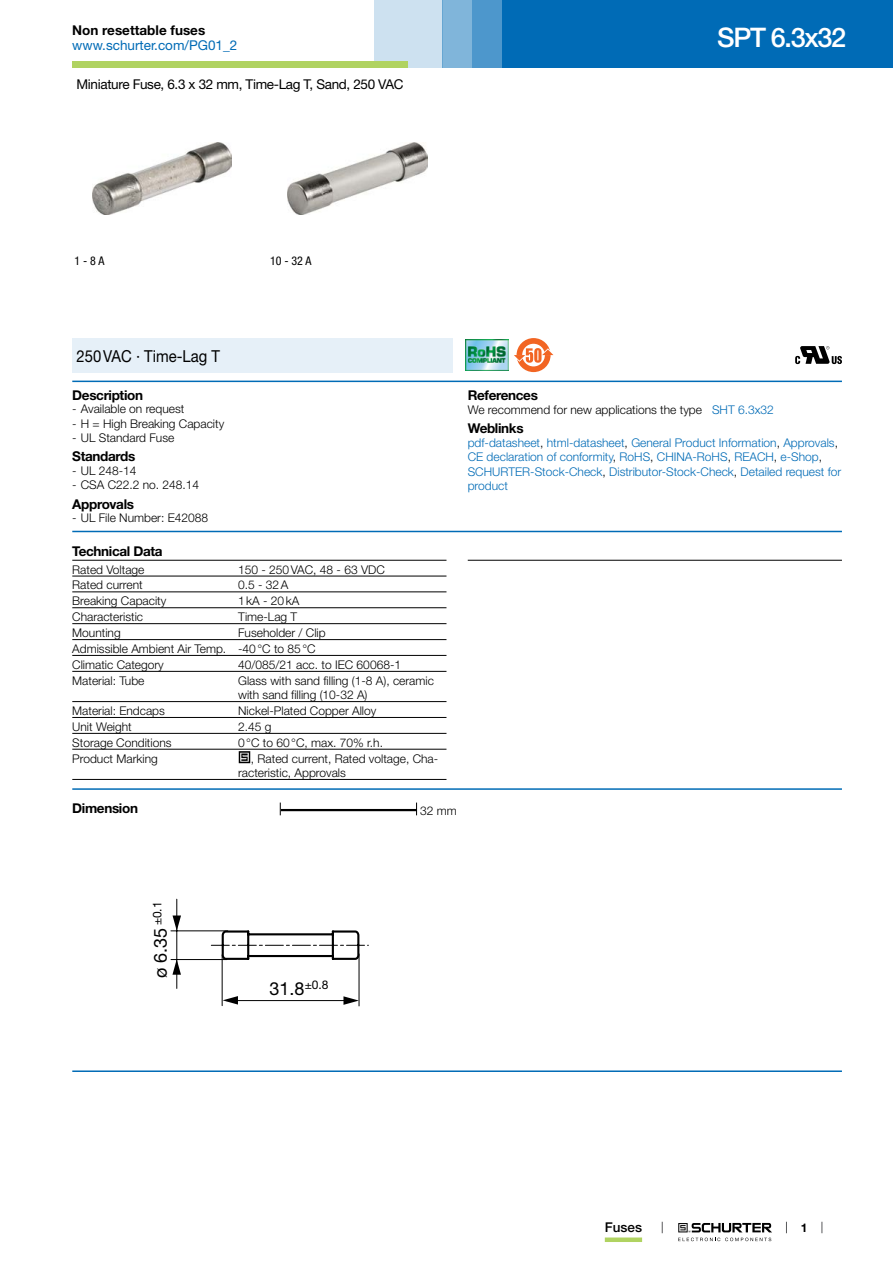
<style>
.page{position:relative;width:893px;height:1263px;background:#fff}
.page>*{position:absolute;margin:0;border:0;box-sizing:border-box;transform-origin:0 0}
.t1{font:500 27px "Helvetica Neue LT";letter-spacing:-.05em;color:#fff}
.t2{font:18px "Helvetica Neue LT";color:#000}
.t3{font:16.5px "Helvetica Neue LT";color:#000;scale:.9 1}
.t4{font:700 13.5px "Helvetica Neue LT";letter-spacing:-.025em;color:#000}
.t5{font:13.5px "Helvetica Neue LT";letter-spacing:-.025em;color:#000}
.t6{font:13.5px "Helvetica Neue LT";color:#006bb6}
.t7{font:700 13.5px "Helvetica Neue LT";color:#000}
.t8{font:500 13.5px "Helvetica Neue LT";color:#000}
.t9{font:300 12px/15.9px "Helvetica Neue LT";color:#000}
.t10{font:300 12px/14.4px "Helvetica Neue LT";color:#006bb6}
.t11{font:condensed 12px "Helvetica Neue LT";color:#000}
.t12{font:12px "Helvetica Neue LT";color:#000}
.t13{font:700 12px "Helvetica Neue LT";color:#000}
.s1{color:#006bb6}
.s2{color:#000}
</style>
<div class="page">
<svg style="left:678px;top:1223px;width:94px;height:18px"></svg>
<div style="left:502px;top:0;width:391px;height:68px;background:#006bb6"></div>
<div style="left:442px;top:0;width:30px;height:68px;background:#80b5da"></div>
<div style="left:472px;top:0;width:30px;height:68px;background:#4d97cc"></div>
<div style="left:374px;top:0;width:68px;height:68px;background:#cde1f0"></div>
<div style="left:72px;top:62px;width:336px;height:6px;background:#b0d361"></div>
<div style="left:605px;top:1237px;width:37px;height:5px;background:#b0d361"></div>
<img style="left:92px;top:143px;width:139px;height:71px">
<img style="left:287px;top:143px;width:140px;height:71px">
<img style="left:466px;top:339px;width:42px;height:32px">
<svg style="left:517px;top:338px;width:34px;height:34px"></svg>
<div style="left:522px;top:344px;width:23px;height:22px;background:#fff;border-radius:50%"></div>
<svg style="left:514px;top:348px;width:40px;height:15px"></svg>
<svg style="left:795px;top:346px;width:47px;height:18px"></svg>
<div style="left:72px;top:338px;width:381px;height:34px;background:#e6f0f8"></div>
<hr style="left:72px;top:381px;width:770px;height:1px;background:#006bb6">
<hr style="left:72px;top:531px;width:770px;height:1px;background:#006bb6">
<hr style="left:72px;top:560px;width:374px;height:1px;background:#000">
<hr style="left:72px;top:576px;width:374px;height:1px;background:#000">
<hr style="left:72px;top:591px;width:374px;height:1px;background:#000">
<hr style="left:72px;top:607px;width:374px;height:1px;background:#000">
<hr style="left:72px;top:623px;width:374px;height:1px;background:#000">
<hr style="left:72px;top:639px;width:374px;height:1px;background:#000">
<hr style="left:72px;top:655px;width:374px;height:1px;background:#000">
<hr style="left:72px;top:671px;width:374px;height:1px;background:#000">
<hr style="left:72px;top:701px;width:374px;height:1px;background:#000">
<hr style="left:72px;top:717px;width:374px;height:1px;background:#000">
<hr style="left:72px;top:733px;width:374px;height:1px;background:#000">
<hr style="left:72px;top:749px;width:374px;height:1px;background:#000">
<svg style="left:238px;top:751px;width:13px;height:13px"></svg>
<hr style="left:72px;top:779px;width:374px;height:1px;background:#000">
<hr style="left:468px;top:560px;width:374px;height:1px;background:#000">
<hr style="left:72px;top:788px;width:770px;height:2px;background:#006bb6">
<svg style="left:280px;top:802px;width:1px;height:13px"></svg>
<hr style="left:281px;top:809px;width:136px;height:2px;background:#000">
<svg style="left:211px;top:930px;width:157px;height:31px"></svg>
<hr style="left:226px;top:1000px;width:125px;height:1px;background:#000">
<hr style="left:222px;top:955px;width:1px;height:51px;background:#000">
<hr style="left:359px;top:954px;width:1px;height:52px;background:#000">
<hr style="left:176px;top:899px;width:1px;height:89px;background:#000">
<hr style="left:171px;top:959px;width:56px;height:1px;background:#000">
<hr style="left:171px;top:930px;width:57px;height:1px;background:#000">
<svg style="left:223px;top:996px;width:15px;height:8px"></svg>
<svg style="left:343px;top:996px;width:16px;height:9px"></svg>
<svg style="left:173px;top:915px;width:8px;height:16px"></svg>
<svg style="left:172px;top:959px;width:9px;height:16px"></svg>
<hr style="left:72px;top:1070px;width:770px;height:2px;background:#006bb6">
<p class="t7" style="left:72px;top:22px;width:135px">Non resettable fuses</p>
<p class="t6" style="left:72px;top:37px;width:166px">www.schurter.com/PG01_2</p>
<p class="t5" style="left:77px;top:76px;width:329px">Miniature Fuse, 6.3 x 32 mm, Time-Lag T, Sand, 250 VAC</p>
<h1 class="t1" style="left:717px;top:21px;width:130px">SPT 6.3x32</h1>
<p class="t11" style="left:74px;top:253px;width:31px">1 - 8 A</p>
<p class="t11" style="left:270px;top:253px;width:43px">10 - 32 A</p>
<h3 class="t3" style="left:77px;top:346px;width:161px">250VAC · Time-Lag T</h3>
<p class="t4" style="left:72px;top:386px;width:72px">Description</p>
<p class="t9" style="left:72px;top:401px;width:114px">- Available on request</p>
<p class="t9" style="left:72px;top:415px;width:153px">- H = High Breaking Capacity</p>
<p class="t9" style="left:72px;top:430px;width:104px">- UL Standard Fuse</p>
<p class="t4" style="left:72px;top:448px;width:65px">Standards</p>
<p class="t9" style="left:72px;top:462px;width:66px">- UL 248-14</p>
<p class="t9" style="left:72px;top:477px;width:129px">- CSA C22.2 no. 248.14</p>
<p class="t4" style="left:72px;top:495px;width:63px">Approvals</p>
<p class="t9" style="left:72px;top:510px;width:137px">- UL File Number: E42088</p>
<p class="t4" style="left:72px;top:542px;width:92px">Technical Data</p>
<p class="t9" style="left:72px;top:561px;width:74px">Rated Voltage</p>
<p class="t9" style="left:238px;top:561px;width:148px">150 - 250VAC, 48 - 63 VDC</p>
<p class="t9" style="left:72px;top:577px;width:72px">Rated current</p>
<p class="t9" style="left:238px;top:577px;width:52px">0.5 - 32A</p>
<p class="t9" style="left:72px;top:593px;width:96px">Breaking Capacity</p>
<p class="t9" style="left:238px;top:593px;width:63px">1kA - 20kA</p>
<p class="t9" style="left:72px;top:609px;width:72px">Characteristic</p>
<p class="t9" style="left:238px;top:609px;width:61px">Time-Lag T</p>
<p class="t9" style="left:72px;top:624px;width:50px">Mounting</p>
<p class="t9" style="left:72px;top:624px;width:255px;text-indent:166px">Fuseholder / Clip<br>Admissible Ambient Air Temp. -40°C to 85°C<br>Climatic Category</p>
<p class="t9" style="left:238px;top:656px;width:164px">40/085/21 acc. to IEC 60068-1</p>
<p class="t9" style="left:72px;top:672px;width:74px">Material: Tube</p>
<p class="t9" style="left:238px;top:673px;width:197px;line-height:14.4px">Glass with sand filling (1-8 A), ceramic with sand filling (10-32 A)</p>
<p class="t9" style="left:72px;top:702px;width:94px">Material: Endcaps</p>
<p class="t9" style="left:238px;top:702px;width:140px">Nickel-Plated Copper Alloy</p>
<p class="t9" style="left:72px;top:718px;width:61px">Unit Weight</p>
<p class="t9" style="left:238px;top:718px;width:35px">2.45 g</p>
<p class="t9" style="left:72px;top:734px;width:101px">Storage Conditions</p>
<p class="t9" style="left:238px;top:734px;width:146px">0°C to 60°C, max. 70% r.h.</p>
<p class="t9" style="left:72px;top:750px;width:87px">Product Marking</p>
<p class="t9" style="left:238px;top:751px;width:202px;line-height:14.4px;text-indent:13px">, Rated current, Rated voltage, Cha&shy;racteristic, Approvals</p>
<p class="t4" style="left:72px;top:800px;width:67px">Dimension</p>
<p class="t9" style="left:420px;top:803px;width:38px">32 mm</p>
<p class="t4" style="left:468px;top:387px;width:72px">References</p>
<p class="t9" style="left:468px;top:401px;width:308px">We recommend for new applications the type <span class="s1">SHT 6.3x32</span></p>
<p class="t4" style="left:468px;top:420px;width:57px">Weblinks</p>
<p class="t10" style="left:468px;top:435px;width:375px">pdf-datasheet<span class="s2">,</span> html-datasheet<span class="s2">,</span> General Product Information<span class="s2">,</span> Approvals<span class="s2">, </span>CE declaration of conformity<span class="s2">,</span> RoHS<span class="s2">,</span> CHINA-RoHS<span class="s2">,</span> REACH<span class="s2">,</span> e-Shop<span class="s2">, </span>SCHURTER-Stock-Check<span class="s2">,</span> Distributor-Stock-Check<span class="s2">,</span> Detailed request for product</p>
<p class="t12" style="left:150px;top:925px;width:25px;rotate:-90deg">±0.1</p>
<h2 class="t2" style="left:150px;top:978px;width:52px;rotate:-90deg">ø 6.35</h2>
<h2 class="t2" style="left:269px;top:977px;width:61px">31.8<sup>±0.8</sup></h2>
<p class="t8" style="left:605px;top:1219px;width:39px">Fuses</p>
<p class="t13" style="left:801px;top:1220px;width:8px">1</p>
</div>
